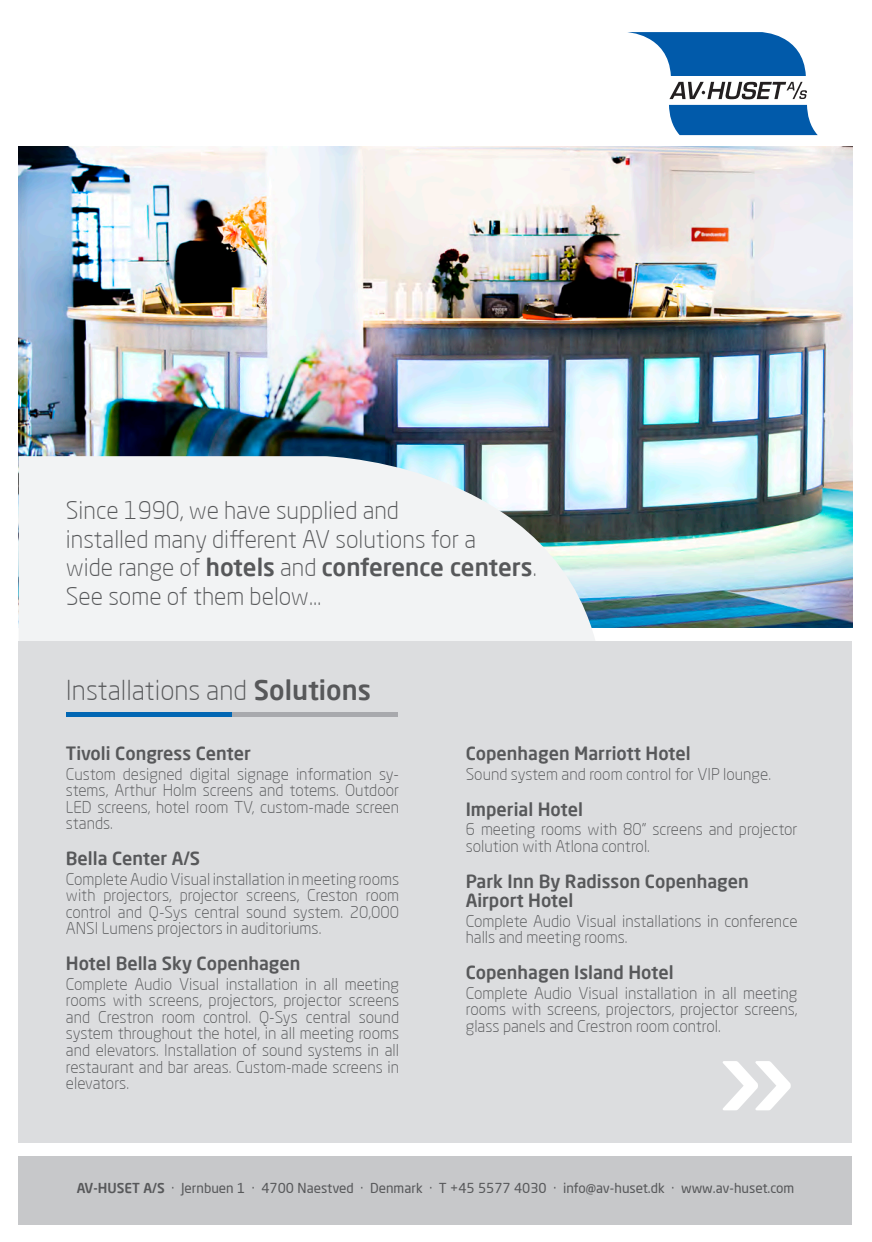
<style>
.page{position:relative;width:872px;height:1242px;background:#fff}
.page>*{position:absolute;margin:0;border:0;box-sizing:border-box;transform-origin:0 0}
.t1{font:500 114px "Neo Sans Pro";color:#fff}
.t2{font:300 27px "Neo Sans Pro";color:#57585a}
.t3{font:300 24px/28.8px "Neo Sans Pro";color:#57585a}
.t4{font:500 18px/19.5px "Neo Sans Pro";color:#57585a}
.t5{font:300 16.05px/16.5px "Neo Sans Pro";color:#57585a;text-align:justify}
.t6{font:13.5px "Neo Sans Pro";color:#57585a}
.s1{font-weight:500}
</style>
<div class="page">
<div style="left:18px;top:1156px;width:833px;height:68px;background:#c7c8ca"></div>
<img style="left:19px;top:147px;width:833px;height:480px">
<svg style="left:19px;top:456px;width:585px;height:185px;fill:#f2f3f4"></svg>
<div style="left:18px;top:641px;width:833px;height:502px;background:#dcdddf"></div>
<div style="left:66px;top:712px;width:166px;height:5px;background:#0166b3"></div>
<div style="left:232px;top:712px;width:166px;height:5px;background:#a8a9ad"></div>
<svg style="left:627px;top:32px;width:179px;height:44px"></svg>
<svg style="left:669px;top:105px;width:148px;height:30px;background:#1265af"></svg>
<svg style="left:669px;top:82px;width:138px;height:17px"></svg>
<h3 class="t3" style="left:66px;top:495px;width:472px">Since 1990, we have supplied and<br>installed many different AV solutions for a<br>wide range of <span class="s1">hotels</span> and <span class="s1">conference centers</span>.<br>See some of them below…</h3>
<h2 class="t2" style="left:66px;top:673px;width:306px">Installations and <span class="s1">Solutions</span></h2>
<p class="t4" style="left:66px;top:743px;width:186px">Tivoli Congress Center</p>
<p class="t5" style="left:66px;top:765px;width:335px">Custom designed digital signage information sy&shy;stems, Arthur Holm screens and totems. Outdoor LED screens, hotel room TV, custom-made screen stands.</p>
<p class="t4" style="left:66px;top:848px;width:136px">Bella Center A/S</p>
<p class="t5" style="left:66px;top:870px;width:335px">Complete Audio Visual installation in meeting rooms with projectors, projector screens, Creston room control and Q-Sys central sound system. 20,000<br>ANSI Lumens projectors in auditoriums.</p>
<p class="t4" style="left:66px;top:953px;width:236px">Hotel Bella Sky Copenhagen</p>
<p class="t5" style="left:66px;top:975px;width:335px">Complete Audio Visual installation in all meeting rooms with screens, projectors, projector screens and Crestron room control. Q-Sys central sound system throughout the hotel, in all meeting rooms and elevators. Installation of sound systems in all restaurant and bar areas. Custom-made screens in elevators.</p>
<p class="t4" style="left:466px;top:743px;width:226px">Copenhagen Marriott Hotel</p>
<p class="t5" style="left:466px;top:765px;width:307px">Sound system and room control for VIP lounge.</p>
<p class="t4" style="left:466px;top:799px;width:119px">Imperial Hotel</p>
<p class="t5" style="left:466px;top:821px;width:333px">6 meeting rooms with 80” screens and projector solution with Atlona control.</p>
<p class="t4" style="left:466px;top:871px;width:284px">Park Inn By Radisson Copenhagen<br>Airport Hotel</p>
<p class="t5" style="left:466px;top:912px;width:333px">Complete Audio Visual installations in conference halls and meeting rooms.</p>
<p class="t4" style="left:466px;top:962px;width:209px">Copenhagen Island Hotel</p>
<p class="t5" style="left:466px;top:984px;width:333px">Complete Audio Visual installation in all meeting rooms with screens, projectors, projector screens, glass panels and Crestron room control.</p>
<h1 class="t1" style="left:716px;top:1003px;width:80px">»</h1>
<p class="t6" style="left:77px;top:1179px;width:719px"><span class="s1">AV-HUSET A/S</span> · Jernbuen 1 · 4700 Naestved · Denmark · T +45 5577 4030 · info@av-huset.dk · www.av-huset.com</p>
</div>
